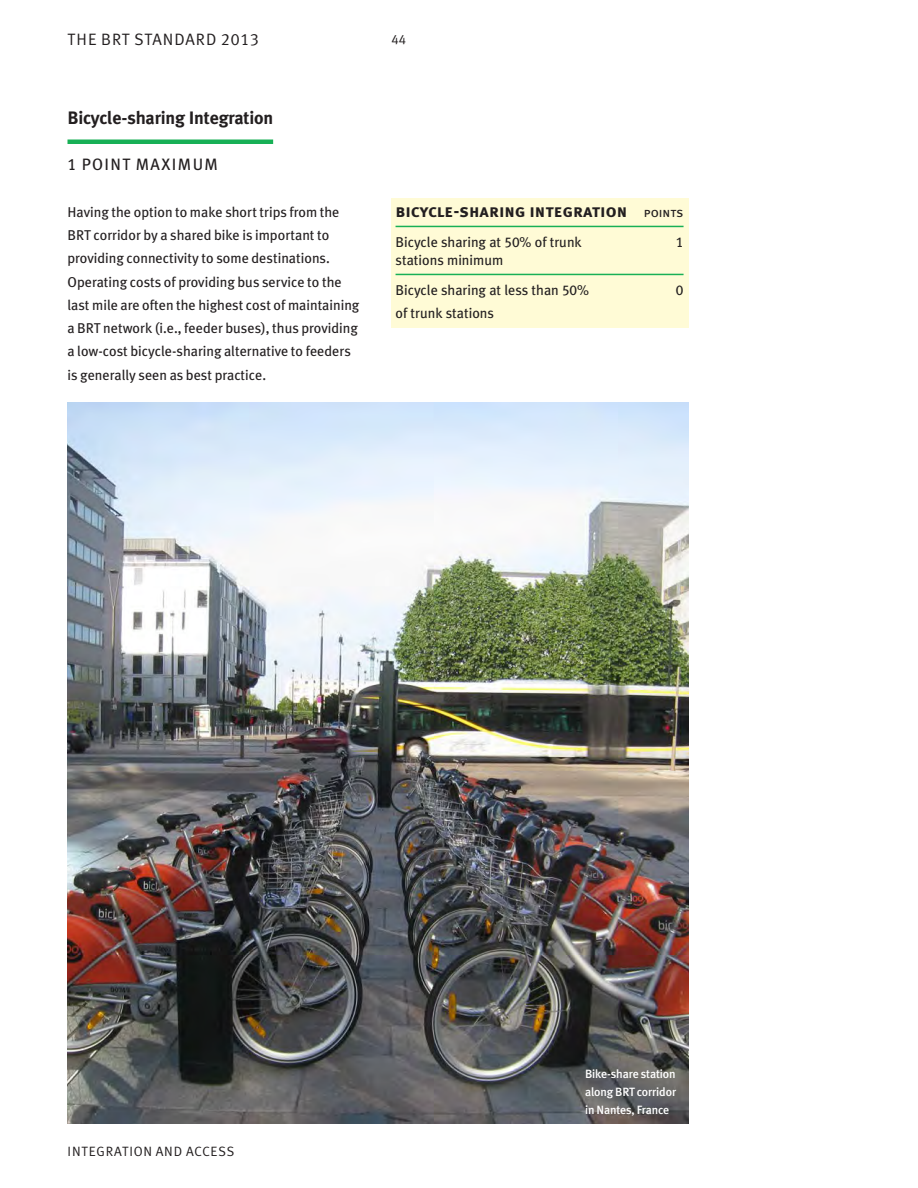
<style>
.page{position:relative;width:918px;height:1188px;background:#fff}
.page>*{position:absolute;margin:0;border:0;box-sizing:border-box;transform-origin:0 0}
.t1{font:18px "Meta Plus Bold Caps";color:#231f20}
.t2{font:700 18px "Meta Plus";letter-spacing:-.01em;color:#231f20}
.t3{font:16.5px "Meta Plus Normal Caps";letter-spacing:.05em;color:#231f20}
.t4{font:16.5px "Meta Plus";letter-spacing:.08em;color:#231f20}
.t5{font:14.25px/23.2px "Meta Plus";color:#231f20}
.t6{font:14.25px "Meta Plus Book Caps";color:#231f20}
.t7{font:13.5px "Meta Plus Normal Caps";letter-spacing:.05em;color:#231f20}
.t8{font:500 12px/18.3px "Meta Plus";letter-spacing:-.01em;color:#fff;text-align:justify}
.s1{font-family:"Meta Plus Book Caps"}
.s2{font-family:"Meta Plus Book Caps";font-size:13.5px}
</style>
<div class="page">
<img style="left:68px;top:403px;width:620px;height:721px">
<hr style="left:68px;top:140px;width:205px;height:4px;background:#18b056">
<div style="left:391px;top:198px;width:297px;height:130px;background:#fffbd6"></div>
<hr style="left:396px;top:226px;width:288px;height:1px;background:#18b056">
<hr style="left:396px;top:274px;width:288px;height:1px;background:#18b056">
<p class="t3" style="left:68px;top:30px;width:193px">THE BRT STANDARD 2013</p>
<p class="t7" style="left:392px;top:31px;width:16px">44</p>
<p class="t2" style="left:68px;top:107px;width:207px">Bicycle-sharing Integration</p>
<p class="t4" style="left:68px;top:155px;width:152px"><span class="s1">1</span> POINT MAXIMUM</p>
<p class="t5" style="left:68px;top:200px;width:293px">Having the option to make short trips from the BRT corridor by a shared bike is important to providing connectivity to some destinations.<br>Operating costs of providing bus service to the last mile are often the highest cost of maintaining a BRT network (i.e., feeder buses), thus providing a low-cost bicycle-sharing alternative to feeders is generally seen as best practice.</p>
<p class="t1" style="left:396px;top:200px;width:289px">bicycle-sharing integration <span class="s2">points</span></p>
<p class="t5" style="left:396px;top:230px;width:188px">Bicycle sharing at <span class="s1">50</span>% of trunk</p>
<p class="t6" style="left:676px;top:234px;width:9px">1</p>
<p class="t5" style="left:396px;top:245px;width:195px;line-height:30px">stations minimum<br>Bicycle sharing at less than <span class="s1">50</span>%</p>
<p class="t6" style="left:676px;top:282px;width:9px">0</p>
<p class="t5" style="left:396px;top:301px;width:100px">of trunk stations</p>
<p class="t7" style="left:68px;top:1143px;width:169px">INTEGRATION AND ACCESS</p>
<p class="t8" style="left:585px;top:1064px;width:93px">Bike-share station along BRT corridor in Nantes, France</p>
</div>
